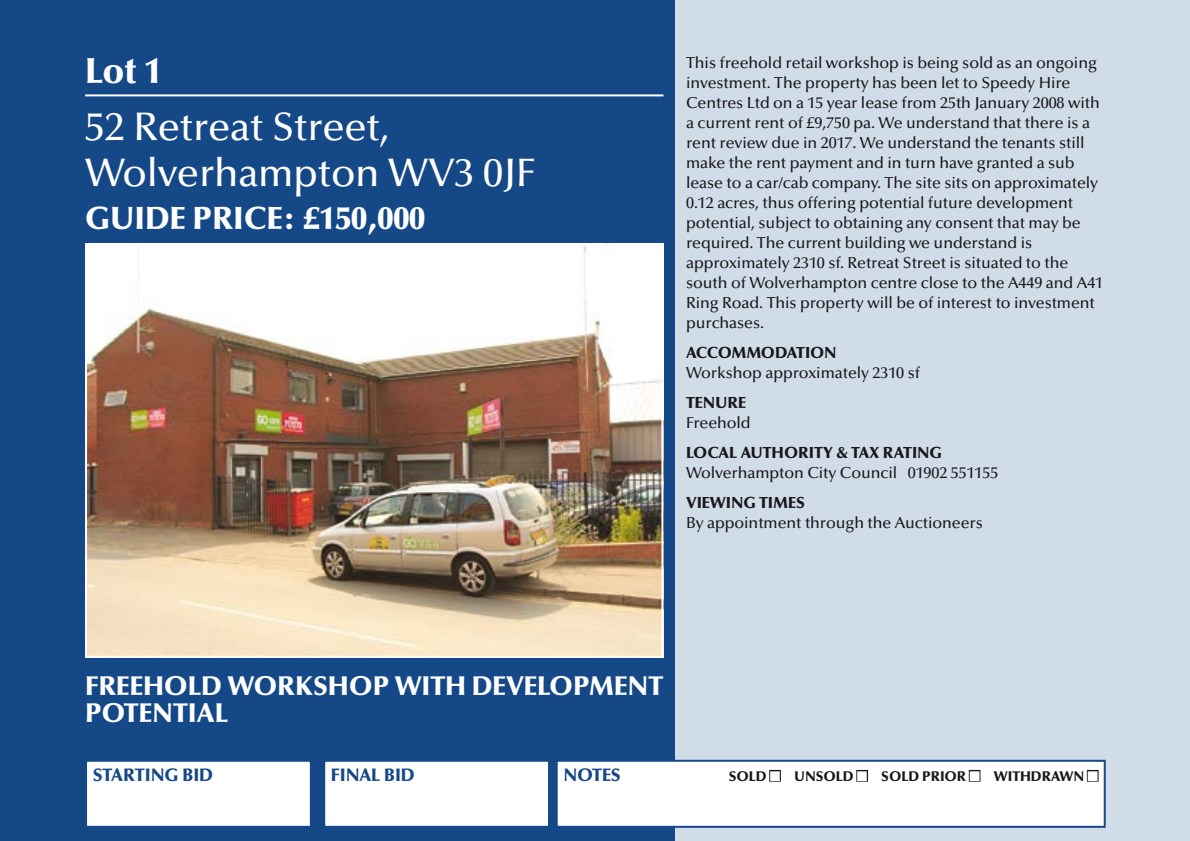
<style>
.page{position:relative;width:1190px;height:841px;background:#fff}
.page>*{position:absolute;margin:0;border:0;box-sizing:border-box;transform-origin:0 0}
.t1{font:500 40px/46px "Optima LT Std";letter-spacing:-.005em;color:#fff}
.t2{font:900 36px "Optima LT Std";color:#fff}
.t3{font:900 32px "Optima LT Std";letter-spacing:-.005em;color:#fff}
.t4{font:900 27px/27px "Optima LT Std";letter-spacing:-.005em;color:#fff}
.t5{font:900 18px "Optima LT Std";letter-spacing:-.005em;color:#154887}
.t6{font:500 16px/20px "Optima LT Std";letter-spacing:-.005em;color:#1a171c}
.t7{font:900 16px "Optima LT Std";letter-spacing:-.005em;color:#1a171c}
.t8{font:900 16px "Optima LT Std";letter-spacing:-.035em;color:#1a171c}
.t9{font:900 14px "Optima LT Std";letter-spacing:-.005em;color:#1a171c}
.s1{color:#fff}
</style>
<div class="page">
<div style="left:641px;top:0;width:549px;height:841px;background:#d0dde8"></div>
<div style="left:0;top:0;width:675px;height:841px;background:#154887"></div>
<div style="left:86px;top:761px;width:225px;height:66px;background:#fff"></div>
<div style="left:85px;top:760px;width:227px;height:68px;border:2px solid #154887"></div>
<div style="left:324px;top:761px;width:225px;height:66px;background:#fff"></div>
<div style="left:323px;top:760px;width:227px;height:68px;border:2px solid #154887"></div>
<div style="left:557px;top:761px;width:548px;height:66px;background:#fff"></div>
<div style="left:769px;top:770px;width:12px;height:12px;border:2px solid #1a171c"></div>
<div style="left:856px;top:770px;width:12px;height:12px;border:2px solid #1a171c"></div>
<div style="left:969px;top:770px;width:11px;height:12px;border:2px solid #1a171c"></div>
<div style="left:1087px;top:770px;width:11px;height:12px;border:2px solid #1a171c"></div>
<div style="left:556px;top:760px;width:550px;height:68px;border:2px solid #154887"></div>
<img style="left:88px;top:247px;width:572px;height:408px">
<div style="left:85px;top:244px;width:578px;height:414px;border:2px solid #fff"></div>
<hr style="left:85px;top:94px;width:578px;height:2px;background:#fff">
<h2 class="t2" style="left:85px;top:50px;width:79px">Lot 1</h2>
<h1 class="t1" style="left:85px;top:105px;width:452px">52 Retreat Street,<br>Wolverhampton WV3 0JF</h1>
<h3 class="t3" style="left:85px;top:199px;width:342px">GUIDE PRICE: £150,000</h3>
<p class="t6" style="left:686px;top:53px;width:419px">This freehold retail workshop is being sold as an ongoing investment. The property has been let to Speedy Hire Centres Ltd on a 15 year lease from 25th January 2008 with a current rent of £9,750 pa. We understand that there is a rent review due in 2017. We understand the tenants still make the rent payment and in turn have granted a sub lease to a car/cab company. The site sits on approximately 0.12 acres, thus offering potential future development potential, subject to obtaining any consent that may be required. The current building we understand is approximately 2310 sf. Retreat Street is situated to the south of Wolverhampton centre close to the A449 and A41<br>Ring Road. This property will be of interest to investment purchases.</p>
<p class="t8" style="left:686px;top:344px;width:152px">ACCOMMODATION</p>
<p class="t6" style="left:686px;top:363px;width:235px">Workshop approximately 2310 sf</p>
<p class="t7" style="left:686px;top:393px;width:62px">TENURE</p>
<p class="t6" style="left:686px;top:413px;width:66px">Freehold</p>
<p class="t7" style="left:686px;top:443px;width:257px">LOCAL AUTHORITY &amp; TAX RATING</p>
<p class="t6" style="left:686px;top:463px;width:314px">Wolverhampton City Council 01902 551155</p>
<p class="t7" style="left:686px;top:493px;width:120px">VIEWING TIMES</p>
<p class="t6" style="left:686px;top:513px;width:298px">By appointment through the Auctioneers</p>
<h3 class="t4" style="left:85px;top:672px;width:580px">FREEHOLD WORKSHOP WITH DEVELOPMENT<br>POTENTIAL</h3>
<p class="t5" style="left:93px;top:764px;width:122px">STARTING BID</p>
<p class="t5" style="left:331px;top:764px;width:86px">FINAL BID</p>
<p class="t5" style="left:563px;top:764px;width:59px">NOTES</p>
<p class="t9" style="left:729px;top:768px;width:371px">SOLD <span class="s1">■</span> UNSOLD <span class="s1">■</span> SOLD PRIOR <span class="s1">■</span> WITHDRAWN <span class="s1">■</span></p>
</div>
